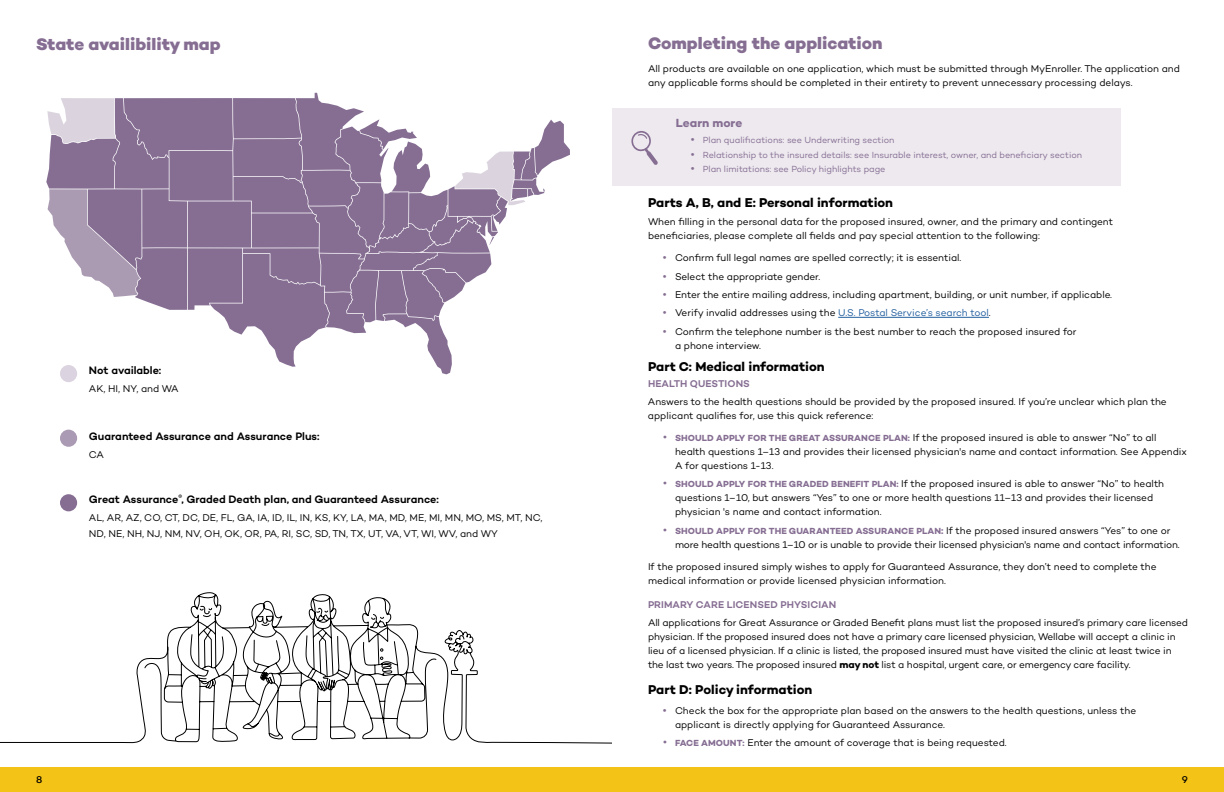
<style>
.page{position:relative;width:1224px;height:792px;background:#fff}
.page>*{position:absolute;margin:0;border:0;box-sizing:border-box;transform-origin:0 0}
.t1{font:800 17px "Campton";color:#866e93}
.t2{font:700 13px "Campton";color:#000}
.t3{font:700 12px "Campton";color:#866e93}
.t4{font:600 11px "Campton";color:#000}
.t5{font:10px/14px "Campton";letter-spacing:-.005em;color:#000}
.t6{font:600 10px "Campton";letter-spacing:.01em;color:#866e93}
.t7{font:500 10px "Campton";color:#000}
.t8{font:9px "Campton";color:#866e93}
.t9{font:700 9px "Campton";letter-spacing:.01em;color:#866e93}
.s1{font-size:12px}
.s2{font-size:12px;color:#866e93}
.s3{color:#215e9e}
.s4{font-weight:700;font-size:9px;color:#866e93}
.s5{font-weight:400;font-size:12px}
.s6{font-size:10px}
.s7{font-weight:400;font-size:10px;color:#000}
.s8{font-weight:700}
</style>
<div class="page">
<div style="left:612px;top:768px;width:612px;height:24px;background:#f3c317"></div>
<hr style="left:838px;top:317px;width:151px;height:1px;background:#215e9e">
<div style="left:612px;top:108px;width:508px;height:77px;background:#ede9ef"></div>
<svg style="left:630px;top:130px;width:28px;height:35px"></svg>
<svg style="left:46px;top:93px;width:524px;height:281px"></svg>
<div style="left:60px;top:430px;width:17px;height:17px;background:#aa9ab4;border-radius:50%"></div>
<div style="left:60px;top:365px;width:17px;height:17px;background:#dbd3df;border-radius:50%"></div>
<svg style="left:0;top:494px;width:613px;height:298px"></svg>
<div style="left:612px;top:735px;width:8px;height:14px;background:#fff"></div>
<h1 class="t1" style="left:36px;top:34px;width:186px">State availibility map</h1>
<p class="t4" style="left:89px;top:363px;width:74px">Not available:</p>
<p class="t5" style="left:89px;top:381px;width:91px">AK, HI, NY, and WA</p>
<p class="t4" style="left:89px;top:429px;width:232px">Guaranteed Assurance and Assurance Plus:</p>
<p class="t5" style="left:89px;top:447px;width:17px">CA</p>
<p class="t4" style="left:89px;top:492px;width:352px">Great Assurance<sup>®</sup>, Graded Death plan, and Guaranteed Assurance:</p>
<p class="t5" style="left:89px;top:509px;width:455px;line-height:16px">AL, AR, AZ, CO, CT, DC, DE, FL, GA, IA, ID, IL, IN, KS, KY, LA, MA, MD, ME, MI, MN, MO, MS, MT, NC,<br>ND, NE, NH, NJ, NM, NV, OH, OK, OR, PA, RI, SC, SD, TN, TX, UT, VA, VT, WI, WV, and WY</p>
<h1 class="t1" style="left:648px;top:32px;width:236px">Completing the application</h1>
<p class="t5" style="left:648px;top:61px;width:533px">All products are available on one application, which must be submitted through MyEnroller. The application and any applicable forms should be completed in their entirety to prevent unnecessary processing delays.</p>
<p class="t3" style="left:676px;top:115px;width:68px">Learn more</p>
<p class="t8" style="left:691px;top:135px;width:205px"><span class="s1">•</span> Plan qualifications: see Underwriting section</p>
<p class="t8" style="left:691px;top:149px;width:393px"><span class="s1">•</span> Relationship to the insured details: see Insurable interest, owner, and beneficiary section</p>
<p class="t8" style="left:691px;top:163px;width:196px"><span class="s1">•</span> Plan limitations: see Policy highlights page</p>
<h2 class="t2" style="left:648px;top:194px;width:247px">Parts A, B, and E: Personal information</h2>
<p class="t5" style="left:648px;top:215px;width:467px">When filling in the personal data for the proposed insured, owner, and the primary and contingent beneficiaries, please complete all fields and pay special attention to the following:</p>
<p class="t5" style="left:663px;top:251px;width:300px"><span class="s2">•</span> Confirm full legal names are spelled correctly; it is essential.</p>
<p class="t5" style="left:663px;top:269px;width:159px"><span class="s2">•</span> Select the appropriate gender.</p>
<p class="t5" style="left:663px;top:287px;width:451px"><span class="s2">•</span> Enter the entire mailing address, including apartment, building, or unit number, if applicable.</p>
<p class="t5" style="left:663px;top:306px;width:329px"><span class="s2">•</span> Verify invalid addresses using the <span class="s3">U.S. Postal Service’s search tool</span>.</p>
<p class="t5" style="left:675px;top:324px;width:403px;text-indent:-12px"><span class="s2">•</span> Confirm the telephone number is the best number to reach the proposed insured for a phone interview.</p>
<h2 class="t2" style="left:648px;top:358px;width:178px">Part C: Medical information</h2>
<p class="t6" style="left:648px;top:377px;width:103px">HEALTH QUESTIONS</p>
<p class="t5" style="left:648px;top:394px;width:520px">Answers to the health questions should be provided by the proposed insured. If you’re unclear which plan the applicant qualifies for, use this quick reference:</p>
<p class="t5" style="left:675px;top:430px;width:513px;text-indent:-12px"><span class="s2">•</span> <span class="s4">SHOULD APPLY FOR THE GREAT ASSURANCE PLAN:</span> If the proposed insured is able to answer “No” to all health questions 1–13 and provides their licensed physician's name and contact information. See Appendix<br>A for questions 1-13.</p>
<p class="t5" style="left:675px;top:477px;width:491px;text-indent:-12px"><span class="s2">•</span> <span class="s4">SHOULD APPLY FOR THE GRADED BENEFIT PLAN:</span> If the proposed insured is able to answer “No” to health questions 1–10, but answers “Yes” to one or more health questions 11–13 and provides their licensed physician 's name and contact information.</p>
<p class="t9" style="left:663px;top:525px;width:509px"><span class="s5">•</span> SHOULD APPLY FOR THE GUARANTEED ASSURANCE PLAN<span class="s6">:</span> <span class="s7">If the proposed insured answers “Yes” to one or</span></p>
<p class="t5" style="left:675px;top:537px;width:506px">more health questions 1–10 or is unable to provide their licensed physician's name and contact information.</p>
<p class="t5" style="left:648px;top:559px;width:510px">If the proposed insured simply wishes to apply for Guaranteed Assurance, they don’t need to complete the medical information or provide licensed physician information.</p>
<p class="t6" style="left:648px;top:598px;width:190px">PRIMARY CARE LICENSED PHYSICIAN</p>
<p class="t5" style="left:648px;top:615px;width:541px">All applications for Great Assurance or Graded Benefit plans must list the proposed insured’s primary care licensed physician. If the proposed insured does not have a primary care licensed physician, Wellabe will accept a clinic in lieu of a licensed physician. If a clinic is listed, the proposed insured must have visited the clinic at least twice in the last two years. The proposed insured <span class="s8">may not</span> list a hospital, urgent care, or emergency care facility.</p>
<h2 class="t2" style="left:648px;top:681px;width:166px">Part D: Policy information</h2>
<p class="t5" style="left:675px;top:703px;width:463px;text-indent:-12px"><span class="s2">•</span> Check the box for the appropriate plan based on the answers to the health questions, unless the applicant is directly applying for Guaranteed Assurance.</p>
<p class="t5" style="left:663px;top:736px;width:345px"><span class="s2">•</span> <span class="s4">FACE AMOUNT:</span> Enter the amount of coverage that is being requested.</p>
<p class="t7" style="left:36px;top:773px;width:8px">8</p>
<p class="t7" style="left:1182px;top:773px;width:8px">9</p>
</div>
